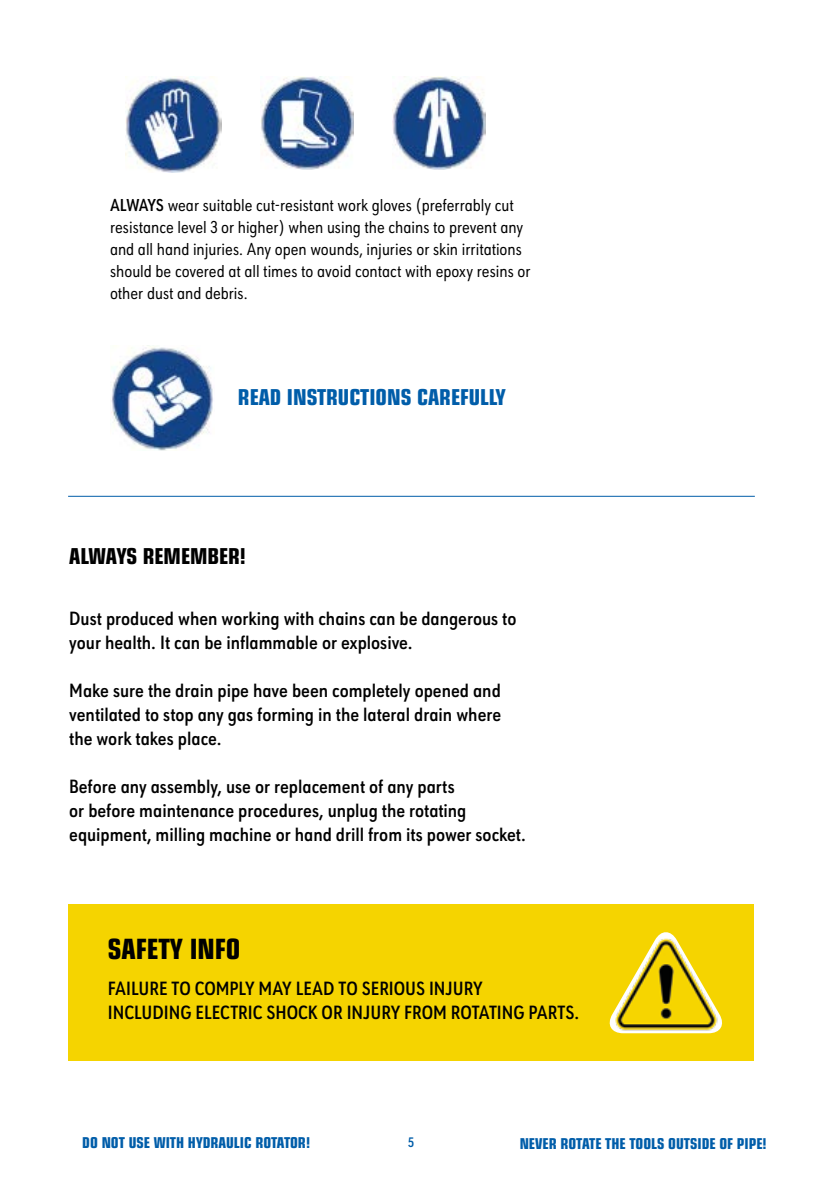
<style>
.page{position:relative;width:840px;height:1191px;background:#fff}
.page>*{position:absolute;margin:0;border:0;box-sizing:border-box;transform-origin:0 0}
.t1{font:700 condensed 28px "Eurostile LT Pro";color:#000}
.t2{font:700 condensed 22px "Eurostile LT Pro";color:#005da9}
.t3{font:700 condensed 22px "Eurostile LT Pro";color:#000}
.t4{font:600 20px/24px "URW Geometric Cond";color:#000}
.t5{font:18px/22px "URW Geometric Cond";color:#000}
.t6{font:700 condensed 15px "Eurostile LT Pro";color:#005da9}
.t7{font:600 14.4px "URW Geometric Cond";color:#005da9}
.s1{font-weight:600}
</style>
<div class="page">
<img style="left:392px;top:77px;width:93px;height:93px">
<img style="left:260px;top:77px;width:93px;height:93px">
<img style="left:125px;top:77px;width:96px;height:95px">
<img style="left:111px;top:346px;width:102px;height:104px">
<hr style="left:68px;top:496px;width:686px;height:1px;background:#005da9">
<div style="left:68px;top:904px;width:685px;height:156px;background:#f5d400"></div>
<svg style="left:609px;top:932px;width:113px;height:101px"></svg>
<img style="left:614px;top:938px;width:105px;height:94px">
<p class="t5" style="left:110px;top:193px;width:422px"><span class="s1">ALWAYS</span> wear suitable cut-resistant work gloves (preferrably cut resistance level 3 or higher) when using the chains to prevent any and all hand injuries. Any open wounds, injuries or skin irritations should be covered at all times to avoid contact with epoxy resins or other dust and debris.</p>
<p class="t2" style="left:238px;top:384px;width:269px">READ INSTRUCTIONS CAREFULLY</p>
<p class="t3" style="left:69px;top:542px;width:178px">ALWAYS REMEMBER!</p>
<p class="t4" style="left:69px;top:605px;width:448px">Dust produced when working with chains can be dangerous to your health. It can be inflammable or explosive.</p>
<p class="t4" style="left:69px;top:677px;width:433px;text-align:justify">Make sure the drain pipe have been completely opened and ventilated to stop any gas forming in the lateral drain where the work takes place.</p>
<p class="t4" style="left:69px;top:773px;width:458px">Before any assembly, use or replacement of any parts<br>or before maintenance procedures, unplug the rotating equipment, milling machine or hand drill from its power socket.</p>
<h1 class="t1" style="left:108px;top:932px;width:134px">SAFETY INFO</h1>
<p class="t4" style="left:108px;top:975px;width:472px">FAILURE TO COMPLY MAY LEAD TO SERIOUS INJURY<br>INCLUDING ELECTRIC SHOCK OR INJURY FROM ROTATING PARTS.</p>
<p class="t6" style="left:82px;top:1133px;width:229px">DO NOT USE WITH HYDRAULIC ROTATOR!</p>
<p class="t7" style="left:408px;top:1132px;width:7px">5</p>
<p class="t6" style="left:519px;top:1134px;width:248px">NEVER ROTATE THE TOOLS OUTSIDE OF PIPE!</p>
</div>
